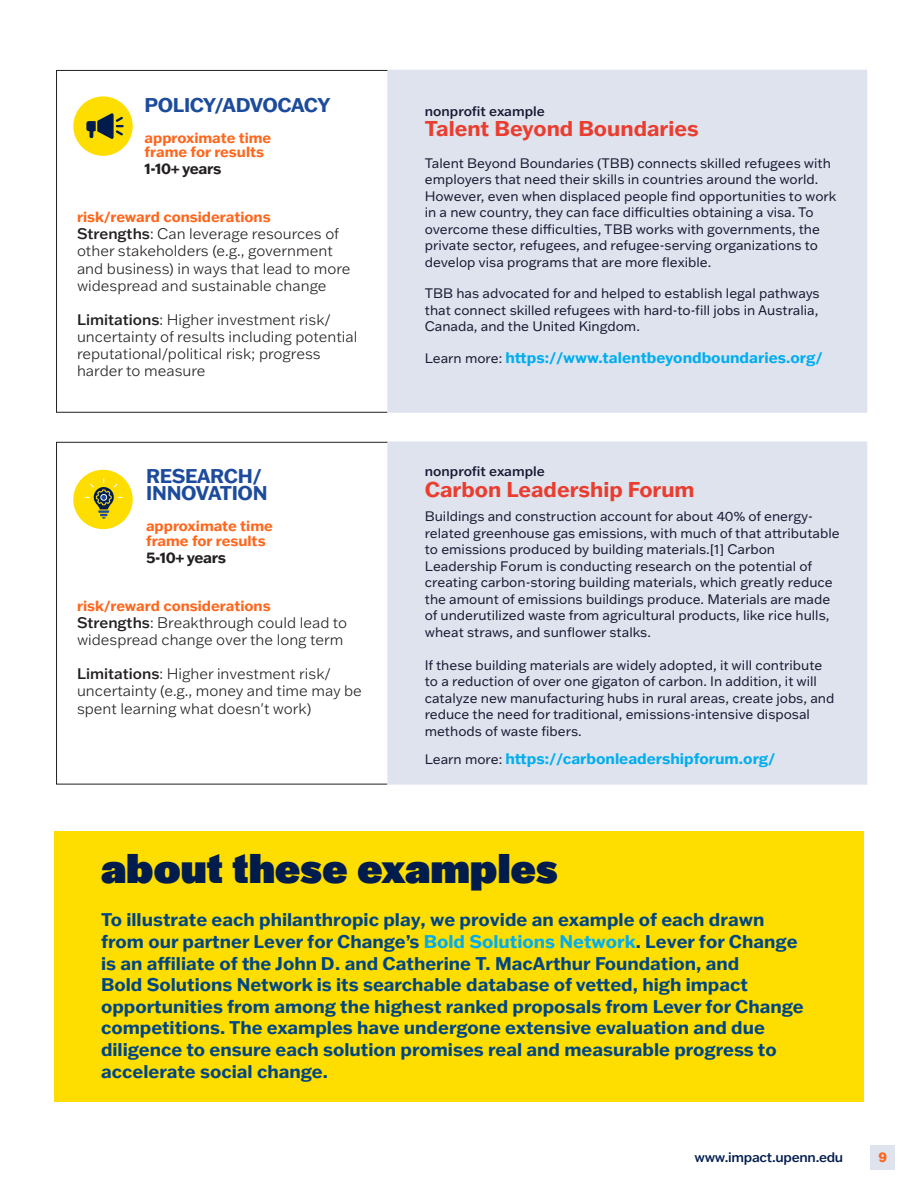
<style>
.page{position:relative;width:918px;height:1188px;background:#fff}
.page>*{position:absolute;margin:0;border:0;box-sizing:border-box;transform-origin:0 0}
.t1{font:900 43.8px "Halyard Display";letter-spacing:.01em;color:#001c4d}
.paragraph{font:700 21px "Franklin Gothic ATF";color:#ea3d2f}
.t2{font:700 19.5px/16.8px "Franklin Gothic ATF";letter-spacing:-.02em;color:#1d4b9c}
.t3{font:700 18px/21.6px "Franklin Gothic ATF";color:#004684}
.t4{font:300 15px/17.1px "Franklin Gothic ATF";color:#231f20}
.paragraph-2{font:700 15px "Franklin Gothic ATF";color:#00aeef}
.t5{font:700 15px "Franklin Gothic ATF";letter-spacing:-.02em;color:#231f20}
.t6{font:700 14.4px/14.4px "Franklin Gothic ATF";color:#ff661c}
.paragraph-3{font:13.5px/16.5px "Franklin Gothic ATF";color:#191933}
.paragraph-4{font:500 13.5px "Franklin Gothic ATF";color:#191933}
.t7{font:500 13.5px "Franklin Gothic ATF";letter-spacing:-.02em;color:#001c4d}
.t8{font:800 13.5px "Forma DJR Display";color:#ff661c}
.s1{font-weight:500}
.s2{font-weight:400;font-size:13.5px;color:#191933}
.s3{color:#00aeef}
</style>
<div class="page">
<div style="left:870px;top:1145px;width:25px;height:25px;background:#dee3ed"></div>
<div style="left:54px;top:831px;width:810px;height:271px;background:#fedd00"></div>
<svg style="left:56px;top:70px;width:331px;height:343px"></svg>
<svg style="left:56px;top:442px;width:331px;height:343px"></svg>
<div style="left:387px;top:70px;width:480px;height:343px;background:#dee3ed"></div>
<div style="left:387px;top:442px;width:480px;height:343px;background:#dee3ed;border:2px solid #dee3ed"></div>
<div style="left:74px;top:97px;width:58px;height:58px;background:#fedd00;border-radius:50%"></div>
<div style="left:73px;top:96px;width:60px;height:60px;border:1px solid #fedd00;border-radius:50%"></div>
<svg style="left:86px;top:113px;width:38px;height:26px"></svg>
<div style="left:74px;top:470px;width:58px;height:58px;background:#fedd00;border-radius:50%"></div>
<div style="left:73px;top:470px;width:60px;height:59px;border:1px solid #fedd00;border-radius:50%"></div>
<svg style="left:85px;top:478px;width:38px;height:41px"></svg>
<p class="t2" style="left:145px;top:96px;width:187px">POLICY/ADVOCACY</p>
<p class="t6" style="left:145px;top:130px;width:128px">approximate time frame for results</p>
<p class="t5" style="left:145px;top:159px;width:78px">1-10+ years</p>
<p class="t6" style="left:77px;top:209px;width:195px">risk/reward considerations</p>
<p class="t4" style="left:77px;top:225px;width:275px"><span class="s1">Strengths</span>: Can leverage resources of other stakeholders (e.g., government and business) in ways that lead to more widespread and sustainable change</p>
<p class="t4" style="left:77px;top:311px;width:282px"><span class="s1">Limitations</span>: Higher investment risk/ uncertainty of results including potential reputational/political risk; progress harder to measure</p>
<p class="t2" style="left:146px;top:467px;width:123px">RESEARCH/<br>INNOVATION</p>
<p class="t6" style="left:146px;top:519px;width:128px">approximate time frame for results</p>
<p class="t5" style="left:146px;top:547px;width:82px">5-10+ years</p>
<p class="t6" style="left:77px;top:598px;width:195px">risk/reward considerations</p>
<p class="t4" style="left:77px;top:614px;width:272px"><span class="s1">Strengths</span>: Breakthrough could lead to widespread change over the long term</p>
<p class="t4" style="left:77px;top:665px;width:286px"><span class="s1">Limitations</span>: Higher investment risk/ uncertainty (e.g., money and time may be spent learning what doesn't work)</p>
<p class="paragraph-4" style="left:425px;top:102px;width:122px">nonprofit example</p>
<p class="paragraph" style="left:425px;top:115px;width:275px">Talent Beyond Boundaries</p>
<p class="paragraph-3" style="left:425px;top:154px;width:413px">Talent Beyond Boundaries (TBB) connects skilled refugees with employers that need their skills in countries around the world.<br>However, even when displaced people find opportunities to work in a new country, they can face difficulties obtaining a visa. To overcome these difficulties, TBB works with governments, the private sector, refugees, and refugee-serving organizations to develop visa programs that are more flexible.</p>
<p class="paragraph-3" style="left:425px;top:285px;width:396px;text-align:justify">TBB has advocated for and helped to establish legal pathways that connect skilled refugees with hard-to-fill jobs in Australia, Canada, and the United Kingdom.</p>
<p class="paragraph-2" style="left:425px;top:347px;width:399px"><span class="s2">Learn more:</span> https://www.talentbeyondboundaries.org/</p>
<p class="paragraph-4" style="left:425px;top:462px;width:122px">nonprofit example</p>
<p class="paragraph" style="left:425px;top:475px;width:271px">Carbon Leadership Forum</p>
<p class="paragraph-3" style="left:425px;top:508px;width:416px">Buildings and construction account for about 40% of energy&shy;related greenhouse gas emissions, with much of that attributable to emissions produced by building materials.[1] Carbon Leadership Forum is conducting research on the potential of creating carbon-storing building materials, which greatly reduce the amount of emissions buildings produce. Materials are made of underutilized waste from agricultural products, like rice hulls, wheat straws, and sunflower stalks.</p>
<p class="paragraph-3" style="left:425px;top:656px;width:411px">If these building materials are widely adopted, it will contribute to a reduction of over one gigaton of carbon. In addition, it will catalyze new manufacturing hubs in rural areas, create jobs, and reduce the need for traditional, emissions-intensive disposal methods of waste fibers.</p>
<p class="paragraph-2" style="left:425px;top:749px;width:352px"><span class="s2">Learn more:</span> https://carbonleadershipforum.org/</p>
<p class="t1" style="left:101px;top:837px;width:458px">about these examples</p>
<p class="t3" style="left:101px;top:909px;width:704px">To illustrate each philanthropic play, we provide an example of each drawn from our partner Lever for Change’s <span class="s3">Bold Solutions Network</span>. Lever for Change is an affiliate of the John D. and Catherine T. MacArthur Foundation, and<br>Bold Solutions Network is its searchable database of vetted, high impact opportunities from among the highest ranked proposals from Lever for Change competitions. The examples have undergone extensive evaluation and due diligence to ensure each solution promises real and measurable progress to accelerate social change.</p>
<p class="t7" style="left:694px;top:1148px;width:150px">www.impact.upenn.edu</p>
<p class="t8" style="left:879px;top:1146px;width:10px">9</p>
</div>
